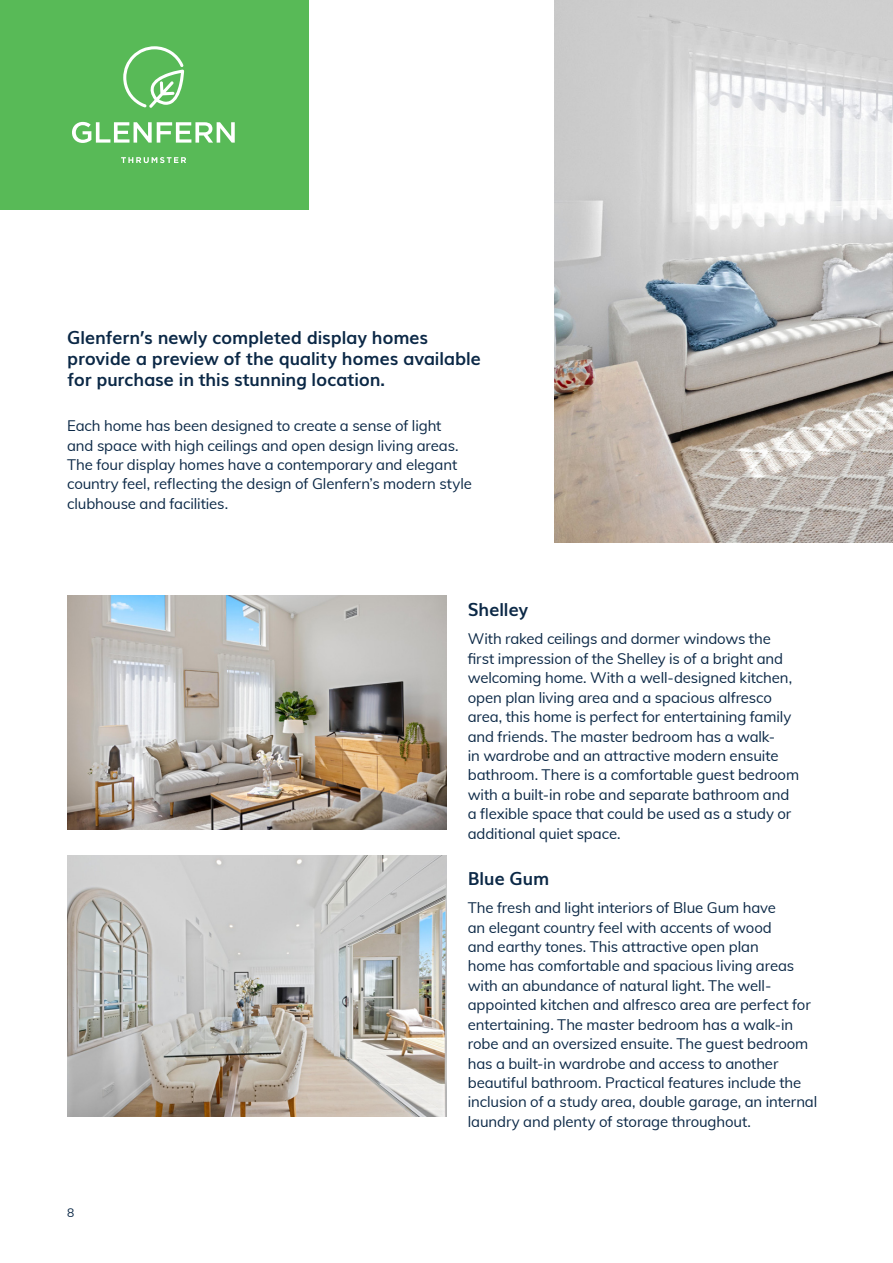
<style>
.page{position:relative;width:893px;height:1263px;background:#fff}
.page>*{position:absolute;margin:0;border:0;box-sizing:border-box;transform-origin:0 0}
.Muli_Reg_9_12{font:700 18px/20.9px "Muli";letter-spacing:-.01em;color:#0b2846}
.Muli_Reg_9_12-2{font:15px/19.5px "Muli";letter-spacing:-.01em;color:#0b2846}
.t1{font:12px "Muli";color:#0b2846}
</style>
<div class="page">
<img style="left:555px;top:0;width:338px;height:542px">
<div style="left:0;top:0;width:308px;height:209px;background:#58ba57"></div>
<svg style="left:121px;top:157px;width:65px;height:6px"></svg>
<svg style="left:72px;top:122px;width:163px;height:21px"></svg>
<svg style="left:123px;top:46px;width:61px;height:62px"></svg>
<img style="left:67px;top:595px;width:379px;height:234px">
<img style="left:67px;top:856px;width:379px;height:260px">
<p class="Muli_Reg_9_12" style="left:67px;top:326px;width:416px">Glenfern’s newly completed display homes provide a preview of the quality homes available for purchase in this stunning location.</p>
<p class="Muli_Reg_9_12-2" style="left:67px;top:415px;width:406px">Each home has been designed to create a sense of light<br>and space with high ceilings and open design living areas.<br>The four display homes have a contemporary and elegant country feel, reflecting the design of Glenfern’s modern style clubhouse and facilities.</p>
<p class="t1" style="left:67px;top:1204px;width:9px">8</p>
<p class="Muli_Reg_9_12" style="left:468px;top:598px;width:62px">Shelley</p>
<p class="Muli_Reg_9_12-2" style="left:468px;top:628px;width:333px">With raked ceilings and dormer windows the first impression of the Shelley is of a bright and welcoming home. With a well-designed kitchen, open plan living area and a spacious alfresco area, this home is perfect for entertaining family and friends. The master bedroom has a walk-<br>in wardrobe and an attractive modern ensuite bathroom. There is a comfortable guest bedroom with a built-in robe and separate bathroom and a flexible space that could be used as a study or additional quiet space.</p>
<p class="Muli_Reg_9_12" style="left:468px;top:867px;width:83px">Blue Gum</p>
<p class="Muli_Reg_9_12-2" style="left:468px;top:897px;width:351px">The fresh and light interiors of Blue Gum have<br>an elegant country feel with accents of wood<br>and earthy tones. This attractive open plan<br>home has comfortable and spacious living areas with an abundance of natural light. The well&shy;appointed kitchen and alfresco area are perfect for entertaining. The master bedroom has a walk-in robe and an oversized ensuite. The guest bedroom has a built-in wardrobe and access to another beautiful bathroom. Practical features include the inclusion of a study area, double garage, an internal laundry and plenty of storage throughout.</p>
</div>
